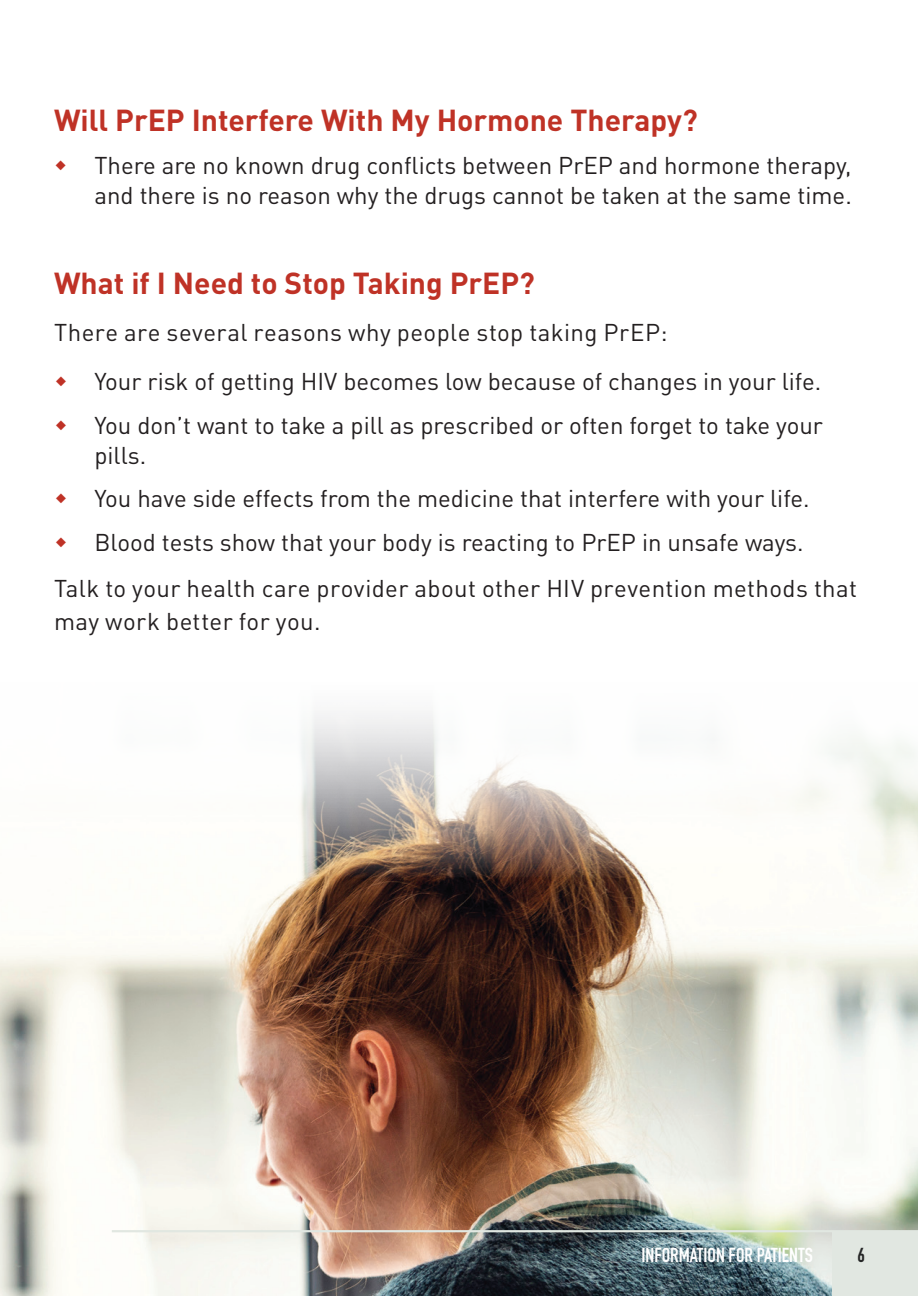
<style>
.page{position:relative;width:918px;height:1296px;background:#fff}
.page>*{position:absolute;margin:0;border:0;box-sizing:border-box;transform-origin:0 0}
.t1{font:700 30px "DIN Pro";color:#bf3226}
.t2{font:24px/30px "DIN Pro";color:#231f20}
.t3{font:24px "DIN Pro";letter-spacing:.02em;color:#231f20}
.t4{font:700 20.1px "DIN Condensed";color:#fff}
.t5{font:700 20.1px "DIN Condensed";color:#252626}
</style>
<div class="page">
<img style="left:0;top:922px;width:918px;height:374px">
<svg style="left:244px;top:713px;width:674px;height:209px"></svg>
<div style="left:832px;top:1232px;width:86px;height:64px;background:#e1e7e1"></div>
<hr style="left:112px;top:1230px;width:806px;height:2px;background:#e1e7e1">
<h3 class="t1" style="left:54px;top:97px;width:645px">Will PrEP Interfere With My Hormone Therapy?</h3>
<p class="t2" style="left:94px;top:149px;width:759px">There are no known drug conflicts between PrEP and hormone therapy, and there is no reason why the drugs cannot be taken at the same time.</p>
<h3 class="t1" style="left:54px;top:260px;width:482px">What if I Need to Stop Taking PrEP?</h3>
<p class="t3" style="left:54px;top:314px;width:615px">There are several reasons why people stop taking PrEP:</p>
<p class="t2" style="left:94px;top:365px;width:728px">Your risk of getting HIV becomes low because of changes in your life.</p>
<p class="t2" style="left:94px;top:409px;width:730px">You don’t want to take a pill as prescribed or often forget to take your pills.</p>
<p class="t2" style="left:94px;top:482px;width:717px">You have side effects from the medicine that interfere with your life.</p>
<p class="t2" style="left:94px;top:526px;width:711px">Blood tests show that your body is reacting to PrEP in unsafe ways.</p>
<p class="t2" style="left:54px;top:571px;width:805px;line-height:33px">Talk to your health care provider about other HIV prevention methods that may work better for you.</p>
<p class="t4" style="left:641px;top:1242px;width:173px">INFORMATION FOR PATIENTS</p>
<p class="t5" style="left:857px;top:1242px;width:9px">6</p>
</div>
